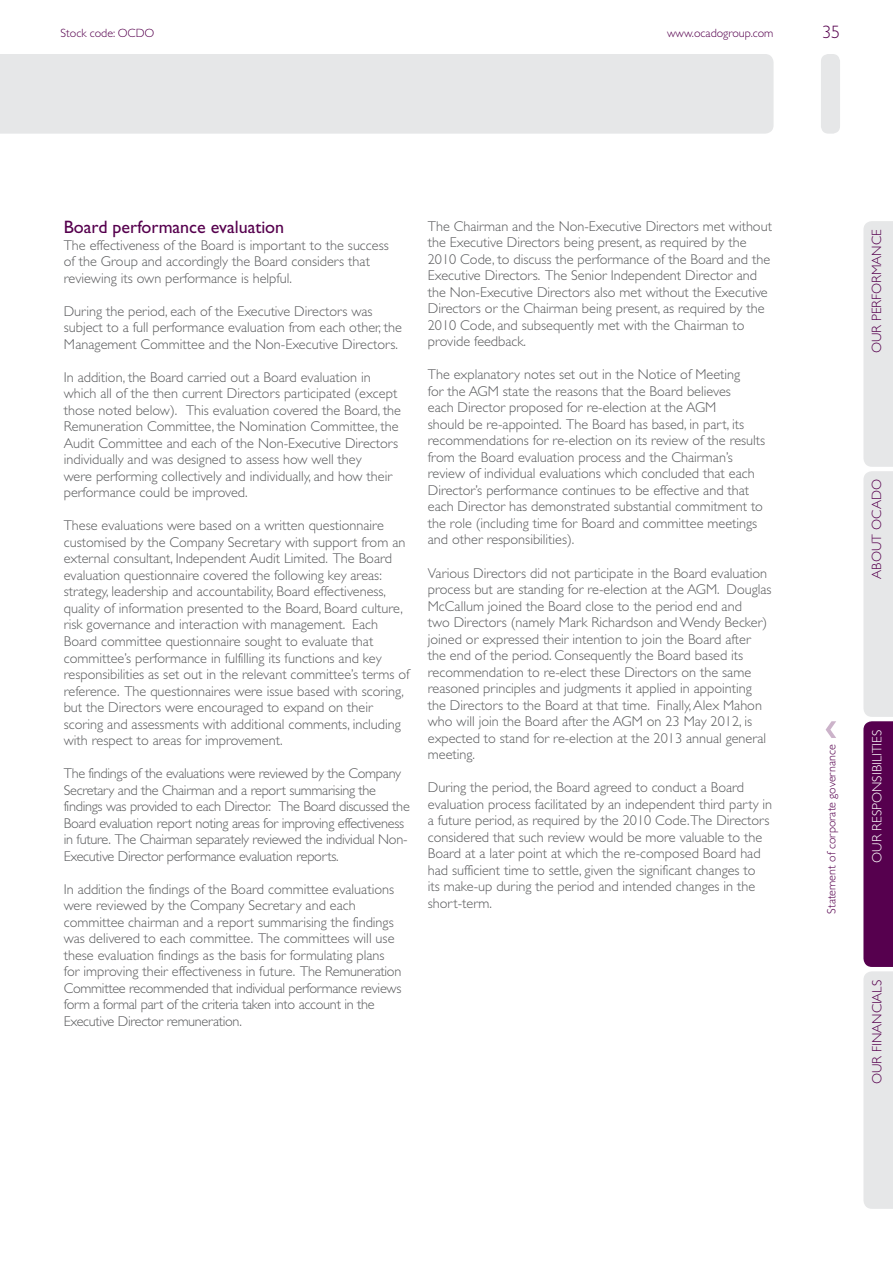
<style>
.page{position:relative;width:893px;height:1263px;background:#fff}
.page>*{position:absolute;margin:0;border:0;box-sizing:border-box;transform-origin:0 0}
.t1{font:18px "Gill Sans Std";color:#56004e}
.t2{font:300 18px "Gill Sans Std";color:#56004e}
.t3{font:300 14.25px/16.5px "Gill Sans Std";color:#58595b}
.t4{font:300 14.25px/16.5px "Gill Sans Std";letter-spacing:-.02em;color:#58595b}
.t5{font:300 13.5px "Gill Sans Std";color:#56004e}
.t6{font:300 13.5px "Gill Sans Std";color:#fff}
.t7{font:300 12px "Gill Sans Std";color:#56004e}
</style>
<div class="page">
<div style="left:0;top:54px;width:774px;height:80px;background:#e6e7e8"></div>
<div style="left:821px;top:54px;width:19px;height:80px;background:#e6e7e8;border-radius:8px"></div>
<svg style="left:863px;top:221px;width:30px;height:988px;background:#c3afc3"></svg>
<svg style="left:826px;top:721px;width:10px;height:17px"></svg>
<p class="t7" style="left:61px;top:27px;width:95px">Stock code: OCDO</p>
<p class="t7" style="left:667px;top:27px;width:108px">www.ocadogroup.com</p>
<p class="t2" style="left:822px;top:22px;width:19px">35</p>
<p class="t1" style="left:64px;top:217px;width:222px">Board performance evaluation</p>
<p class="t3" style="left:64px;top:237px;width:326px">The effectiveness of the Board is important to the success of the Group and accordingly the Board considers that reviewing its own performance is helpful.</p>
<p class="t3" style="left:64px;top:303px;width:340px">During the period, each of the Executive Directors was subject to a full performance evaluation from each other, the<br>M anagement Committee and the N on-Executive Directors.</p>
<p class="t3" style="left:64px;top:369px;width:339px">I n addition, the Board carried out a Board evaluation in which all of the then current Directors participated (except those noted below). This evaluation covered the Board, the Remuneration Committee, the Nomination Committee, the Audit Committee and each of the N on-Executive Directors individually and was designed to assess how well they<br>were performing collectively and individually, and how their performance could be improved.</p>
<p class="t3" style="left:64px;top:518px;width:349px">These evaluations were based on a written questionnaire customised by the Company Secretary with support from an external consultant, I ndependent Audit Limited. The Board evaluation questionnaire covered the following key areas: strategy, leadership and accountability, Board effectiveness, quality of information presented to the Board, Board culture, risk governance and interaction with management. Each Board committee questionnaire sought to evaluate that committee’s performance in fulfilling its functions and key responsibilities as set out in the relevant committee’s terms of reference. The questionnaires were issue based with scoring, but the Directors were encouraged to expand on their scoring and assessments with additional comments, including with respect to areas for improvement.</p>
<p class="t4" style="left:64px;top:765px;width:348px">The findings of the evaluations were reviewed by the Company Secretary and the Chairman and a report summarising the findings was provided to each Director. The Board discussed the Board evaluation report noting areas for improving effectiveness in future. The Chairman separately reviewed the individual N on-Executive Director performance evaluation reports.</p>
<p class="t3" style="left:64px;top:881px;width:339px">I n addition the findings of the Board committee evaluations were reviewed by the Company Secretary and each committee chairman and a report summarising the findings was delivered to each committee. The committees will use these evaluation findings as the basis for formulating plans for improving their effectiveness in future. The Remuneration Committee recommended that individual performance reviews form a formal part of the criteria taken into account in the Executive Director remuneration.</p>
<p class="t3" style="left:428px;top:218px;width:346px">The Chairman and the N on-Executive Directors met without the Executive Directors being present, as required by the 2010 Code, to discuss the performance of the Board and the Executive Directors. The Senior I ndependent Director and the N on-Executive Directors also met without the Executive Directors or the Chairman being present, as required by the 2010 Code, and subsequently met with the Chairman to provide feedback.</p>
<p class="t3" style="left:428px;top:367px;width:314px">The explanatory notes set out in the N otice of Meeting for the AGM</p>
<p class="t3" style="left:428px;top:383px;width:339px;text-indent:75px">state the reasons that the Board believes<br>each Director proposed for re-election at the AGM<br>should be re-appointed. The Board has based, in part, its recommendations for re-election on its review of the results from the Board evaluation process and the Chairman’s review of individual evaluations which concluded that each Director’s performance continues to be effective and that each Director has demonstrated substantial commitment to the role (including time for Board and committee meetings and other responsibilities).</p>
<p class="t3" style="left:428px;top:565px;width:341px">Various Directors did not participate in the Board evaluation process but are standing for re-election at the AGM</p>
<p class="t3" style="left:428px;top:581px;width:345px;text-indent:289px">. Douglas McCallum joined the Board close to the period end and<br>two Directors (namely M ark Richardson and Wendy Becker) joined or expressed their intention to join the Board after the end of the period. Consequently the Board based its recommendation to re-elect these Directors on the same reasoned principles and judgments it applied in appointing the Directors to the Board at that time. Finally, Alex M ahon who will join the Board after the AGM</p>
<p class="t3" style="left:428px;top:713px;width:340px;text-indent:219px">on 23 May 2012, is expected to stand for re-election at the 2013 annual general meeting.</p>
<p class="t3" style="left:428px;top:779px;width:346px">During the period, the Board agreed to conduct a Board evaluation process facilitated by an independent third party in a future period, as required by the 2010 Code.The Directors considered that such review would be more valuable to the Board at a later point at which the re-composed Board had had sufficient time to settle, given the significant changes to<br>its make-up during the period and intended changes in the short-term.</p>
<p class="t5" style="left:869px;top:353px;width:125px;rotate:-90deg">Our performance</p>
<p class="t5" style="left:869px;top:578px;width:99px;rotate:-90deg">abo ut ocado</p>
<p class="t7" style="left:825px;top:913px;width:170px;rotate:-90deg">Statement of corporate governance</p>
<p class="t6" style="left:869px;top:863px;width:133px;rotate:-90deg">our responsibilities</p>
<p class="t5" style="left:869px;top:1084px;width:105px;rotate:-90deg">our financials</p>
</div>
